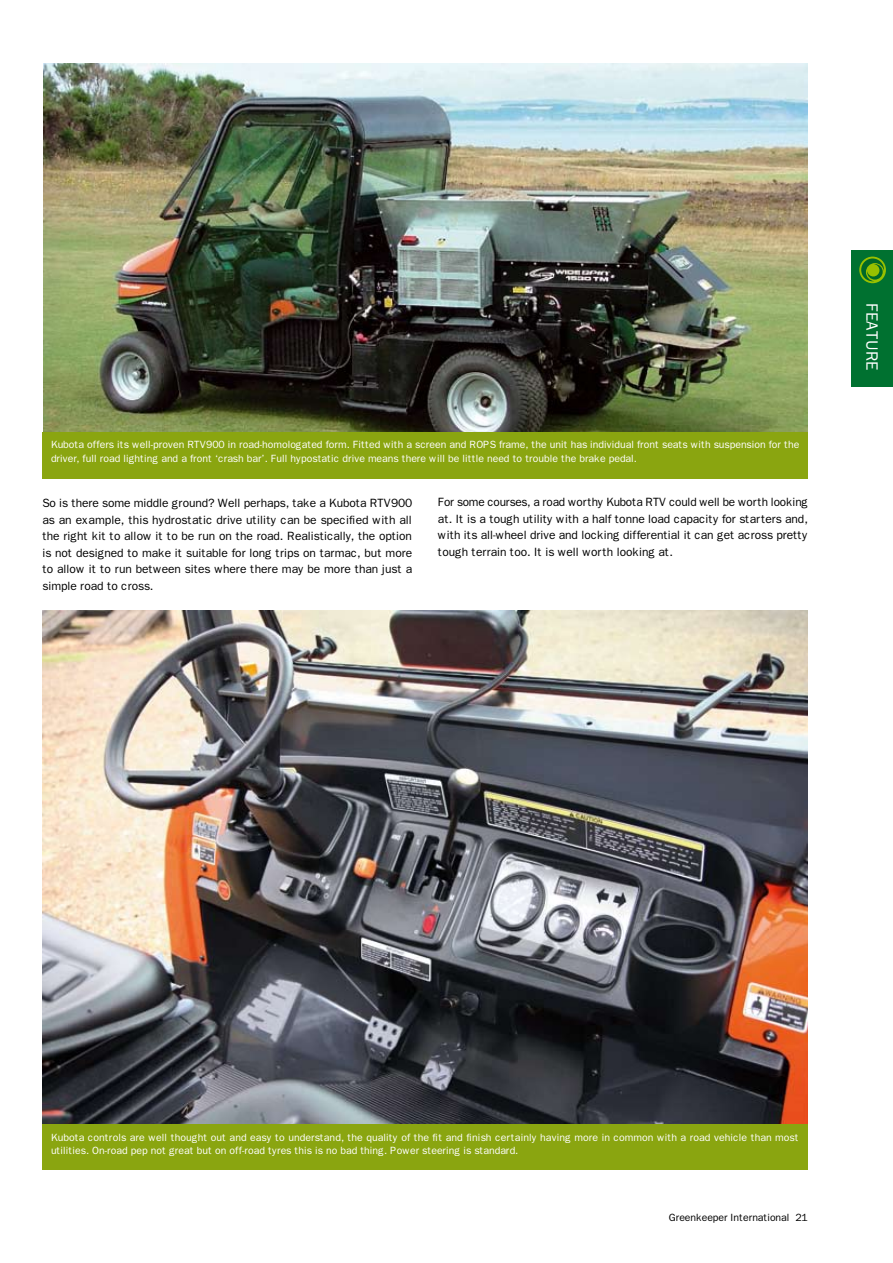
<style>
.page{position:relative;width:893px;height:1263px;background:#fff}
.page>*{position:absolute;margin:0;border:0;box-sizing:border-box;transform-origin:0 0}
.t1{font:16.5px "Franklin Gothic";letter-spacing:-.005em;color:#fff}
.t2{font:12px/16.5px "Franklin Gothic";letter-spacing:-.01em;color:#000;text-align:justify}
.t3{font:10.5px/13.5px "Franklin Gothic";letter-spacing:-.005em;color:#fff}
.t4{font:10.5px "Franklin Gothic";letter-spacing:-.01em;color:#000}
</style>
<div class="page">
<div style="left:852px;top:251px;width:41px;height:136px;background:#007130"></div>
<svg style="left:859px;top:257px;width:27px;height:26px"></svg>
<svg style="left:861px;top:258px;width:23px;height:23px"></svg>
<img style="left:43px;top:611px;width:765px;height:513px">
<div style="left:43px;top:1124px;width:765px;height:45px;background:#8aa510"></div>
<img style="left:43px;top:64px;width:765px;height:368px">
<div style="left:43px;top:432px;width:765px;height:46px;background:#8aa510"></div>
<p class="t3" style="left:51px;top:438px;width:750px">Kubota offers its well-proven RTV900 in road-homologated form. Fitted with a screen and ROPS frame, the unit has individual front seats with suspension for the driver, full road lighting and a front ‘crash bar’. Full hypostatic drive means there will be little need to trouble the brake pedal.</p>
<p class="t2" style="left:438px;top:494px;width:372px">For some courses, a road worthy Kubota RTV could well be worth looking at. It is a tough utility with a half tonne load capacity for starters and, with its all-wheel drive and locking differential it can get across pretty tough terrain too. It is well worth looking at.</p>
<p class="t2" style="left:43px;top:495px;width:371px">So is there some middle ground? Well perhaps, take a Kubota RTV900 as an example, this hydrostatic drive utility can be specified with all the right kit to allow it to be run on the road. Realistically, the option is not designed to make it suitable for long trips on tarmac, but more to allow it to run between sites where there may be more than just a simple road to cross.</p>
<h1 class="t1" style="left:881px;top:303px;width:69px;rotate:90deg">FEATURE</h1>
<p class="t3" style="left:51px;top:1130px;width:749px">Kubota controls are well thought out and easy to understand, the quality of the fit and finish certainly having more in common with a road vehicle than most utilities. On-road pep not great but on off-road tyres this is no bad thing. Power steering is standard.</p>
<p class="t4" style="left:669px;top:1212px;width:140px">Greenkeeper International 21</p>
</div>
